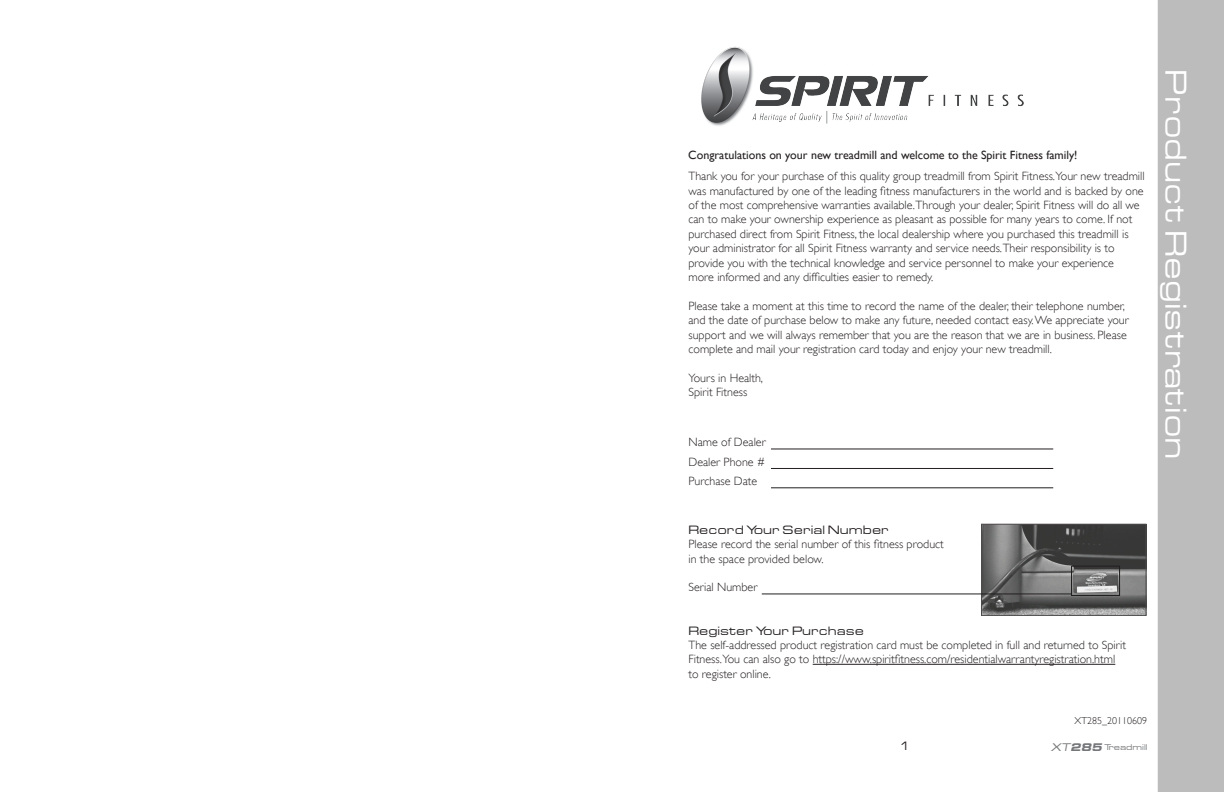
<style>
.page{position:relative;width:1224px;height:792px;background:#fff}
.page>*{position:absolute;margin:0;border:0;box-sizing:border-box;transform-origin:0 0}
.t1{font:30px "Eddmond";color:#fff}
.t2{font:300 12px/14.4px "Gill Sans";color:#231f20}
.t3{font:12px "Gill Sans";color:#231f20}
.t4{font:12px "Eddmond";color:#231f20}
.t5{font:300 10px "Gill Sans";color:#231f20}
.t6{font:8.2px "Eddmond";color:#757679}
.s1{font-style:italic;font-size:11px}
.s2{font-weight:700;font-style:italic;font-size:11px}
</style>
<div class="page">
<hr style="left:813px;top:664px;width:302px;height:1px;background:#231f20">
<img style="left:983px;top:526px;width:162px;height:88px">
<div style="left:981px;top:524px;width:166px;height:92px;border:1px solid #231f20"></div>
<hr style="left:771px;top:449px;width:282px;height:1px;background:#231f20">
<hr style="left:771px;top:468px;width:282px;height:1px;background:#231f20">
<hr style="left:771px;top:488px;width:282px;height:1px;background:#231f20">
<div style="left:1071px;top:566px;width:49px;height:30px;border:1px solid #231f20"></div>
<hr style="left:762px;top:594px;width:309px;height:1px;background:#231f20">
<img style="left:701px;top:46px;width:323px;height:80px">
<div style="left:1158px;top:0;width:66px;height:792px;background:#bdbcbc"></div>
<p class="t3" style="left:688px;top:148px;width:391px">Congratulations on your new treadmill and welcome to the Spirit Fitness family!</p>
<p class="t2" style="left:688px;top:169px;width:458px">Thank you for your purchase of this quality group treadmill from Spirit Fitness.Your new treadmill was manufactured by one of the leading fitness manufacturers in the world and is backed by one of the most comprehensive warranties available.Through your dealer, Spirit Fitness will do all we can to make your ownership experience as pleasant as possible for many years to come. If not purchased direct from Spirit Fitness, the local dealership where you purchased this treadmill is your administrator for all Spirit Fitness warranty and service needs.Their responsibility is to provide you with the technical knowledge and service personnel to make your experience<br>more informed and any difficulties easier to remedy.</p>
<p class="t2" style="left:688px;top:299px;width:442px">Please take a moment at this time to record the name of the dealer, their telephone number, and the date of purchase below to make any future, needed contact easy. We appreciate your support and we will always remember that you are the reason that we are in business. Please complete and mail your registration card today and enjoy your new treadmill.</p>
<p class="t2" style="left:688px;top:371px;width:76px">Yours in Health,<br>Spirit Fitness</p>
<p class="t2" style="left:688px;top:432px;width:79px;line-height:19.4px;text-align:justify">Name of Dealer Dealer Phone # Purchase Date</p>
<h1 class="t1" style="left:1196px;top:69px;width:392px;rotate:90deg">Product Registration</h1>
<p class="t4" style="left:688px;top:522px;width:202px">Record Your Serial Number</p>
<p class="t2" style="left:688px;top:537px;width:257px">Please record the serial number of this fitness product in the space provided below.</p>
<p class="t2" style="left:688px;top:580px;width:70px">Serial Number</p>
<p class="t4" style="left:688px;top:622px;width:177px">Register Your Purchase</p>
<p class="t2" style="left:688px;top:638px;width:439px">The self-addressed product registration card must be completed in full and returned to Spirit<br>Fitness.You can also go to https://www.spiritfitness.com/residentialwarrantyregistration.html to register online.</p>
<p class="t5" style="left:1075px;top:715px;width:74px">XT285_20110609</p>
<p class="t4" style="left:899px;top:738px;width:13px">1</p>
<p class="t6" style="left:1051px;top:742px;width:98px"><span class="s1">XT</span><span class="s2">285</span>Treadmill</p>
</div>
